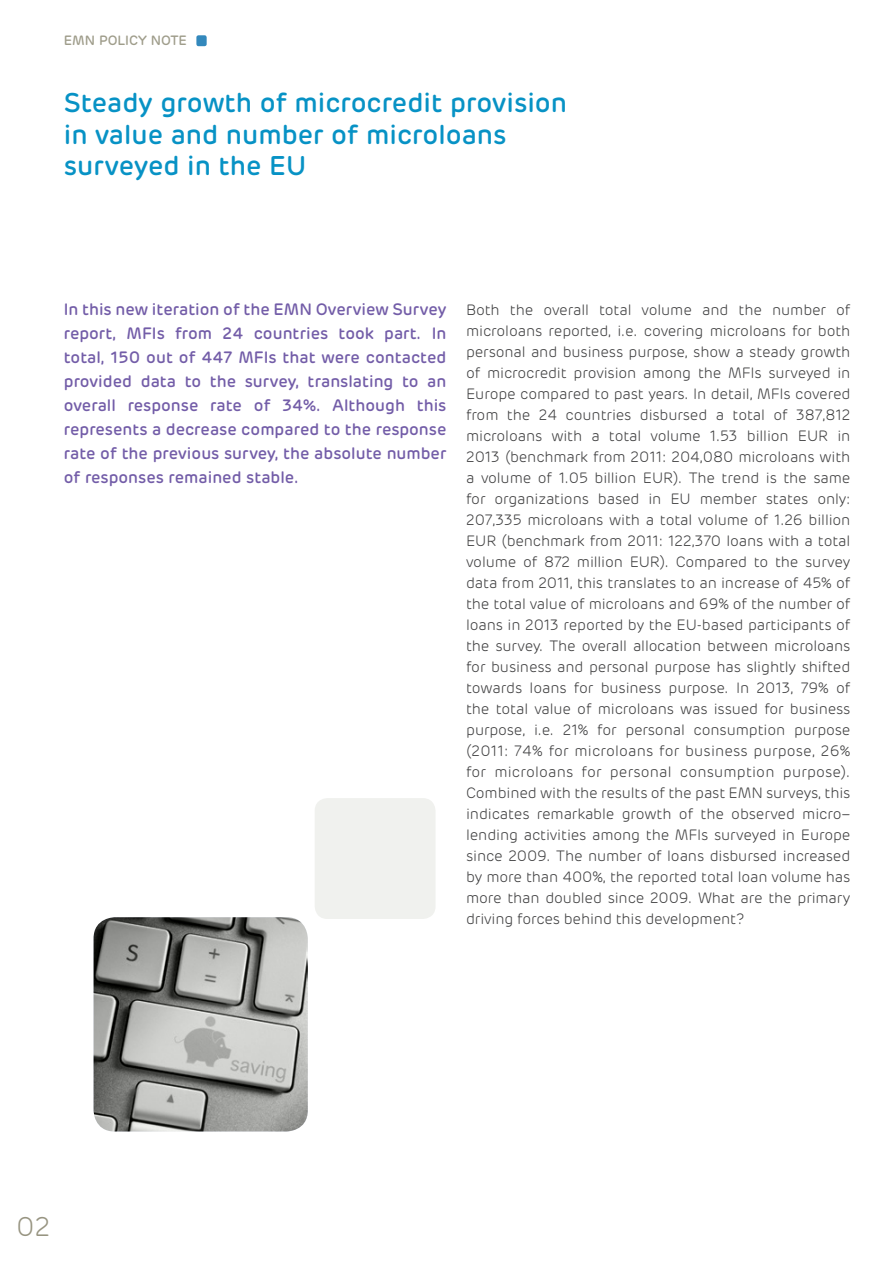
<style>
.page{position:relative;width:893px;height:1263px;background:#fff}
.page>*{position:absolute;margin:0;border:0;box-sizing:border-box;transform-origin:0 0}
.t1{font:500 27px/31.5px "Rubrik";color:#0792c5}
.t2{font:300 27px "Rubrik";color:#979481}
.t3{font:500 16.5px/24px "Rubrik";color:#735da8;text-align:justify}
.t4{font:300 15px/21px "Rubrik";letter-spacing:-.01em;color:#3e3e3f;text-align:justify}
.t5{font:500 13.5px "Rubrik";color:#9f9d8b}
</style>
<div class="page">
<svg style="left:94px;top:917px;width:214px;height:214px;background:#989996"></svg>
<div style="left:315px;top:798px;width:121px;height:121px;background:#f0f1ee;border-radius:13px"></div>
<div style="left:196px;top:35px;width:11px;height:11px;background:#3388bc;border-radius:2px"></div>
<p class="t5" style="left:64px;top:32px;width:125px">EMN POLICY NOTE</p>
<h1 class="t1" style="left:64px;top:87px;width:505px">Steady growth of microcredit provision in value and number of microloans surveyed in the EU</h1>
<p class="t3" style="left:64px;top:297px;width:384px">In this new iteration of the EMN Overview Survey report, MFIs from 24 countries took part. In total, 150 out of 447 MFIs that were contacted provided data to the survey, translating to an overall response rate of 34%. Although this represents a decrease compared to the response rate of the previous survey, the absolute number of responses remained stable.</p>
<p class="t4" style="left:466px;top:299px;width:386px">Both the overall total volume and the number of microloans reported, i.e. covering microloans for both personal and business purpose, show a steady growth of microcredit provision among the MFIs surveyed in Europe compared to past years. In detail, MFIs covered from the 24 countries disbursed a total of 387,812 microloans with a total volume 1.53 billion EUR in 2013 (benchmark from 2011: 204,080 microloans with a volume of 1.05 billion EUR). The trend is the same for organizations based in EU member states only:<br>207,335 microloans with a total volume of 1.26 billion EUR (benchmark from 2011: 122,370 loans with a total volume of 872 million EUR). Compared to the survey data from 2011, this translates to an increase of 45% of the total value of microloans and 69% of the number of loans in 2013 reported by the EU-based participants of the survey. The overall allocation between microloans for business and personal purpose has slightly shifted towards loans for business purpose. In 2013, 79% of the total value of microloans was issued for business purpose, i.e. 21% for personal consumption purpose (2011: 74% for microloans for business purpose, 26% for microloans for personal consumption purpose).<br>Combined with the results of the past EMN surveys, this indicates remarkable growth of the observed micro– lending activities among the MFIs surveyed in Europe since 2009. The number of loans disbursed increased by more than 400%, the reported total loan volume has more than doubled since 2009. What are the primary driving forces behind this development?</p>
<h1 class="t2" style="left:16px;top:1210px;width:36px">02</h1>
</div>
